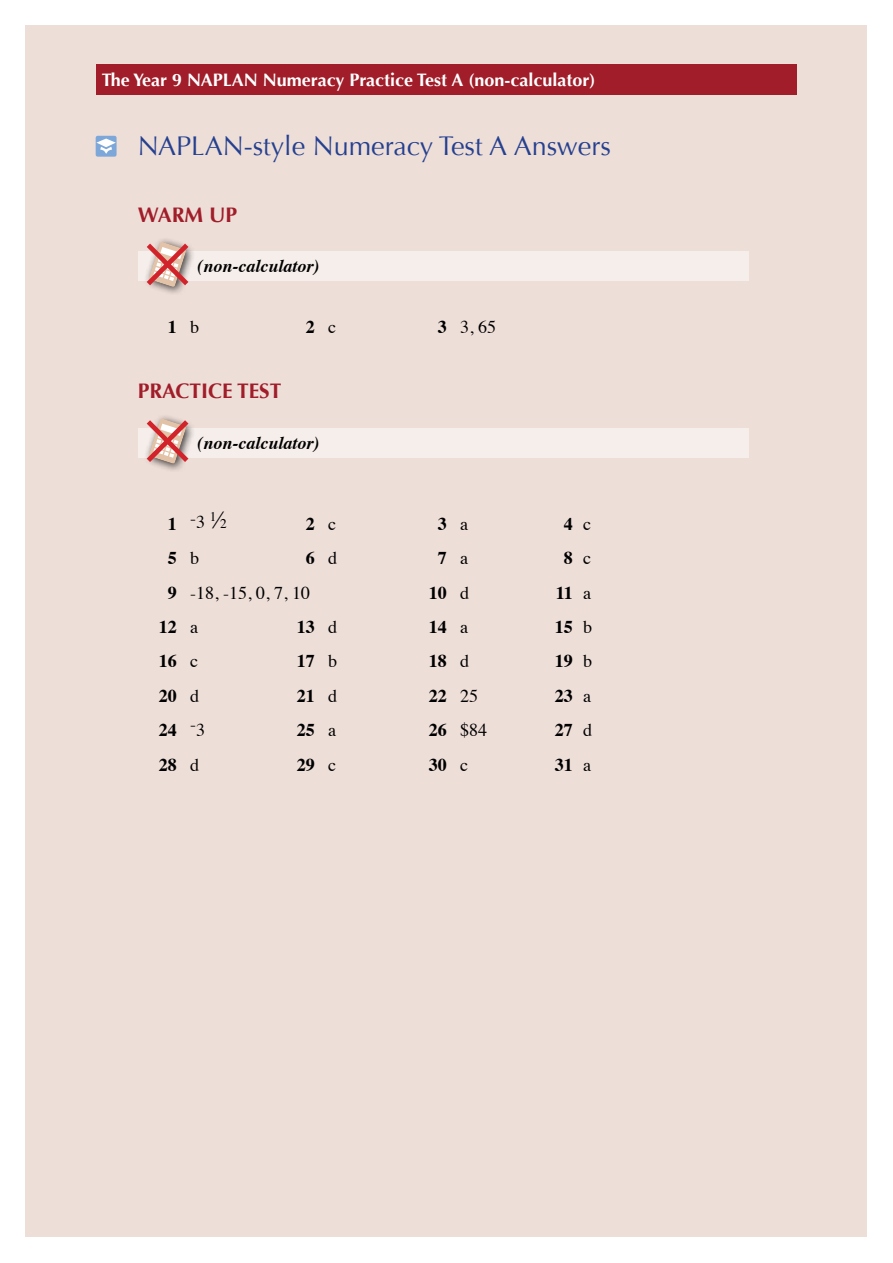
<style>
.page{position:relative;width:893px;height:1263px;background:#fff}
.page>*{position:absolute;margin:0;border:0;box-sizing:border-box;transform-origin:0 0}
.t1{font:27px "Optima";color:#25408f}
.t2{font:700 21px "Optima";color:#a01d29}
.t3{font:700 18px "Times";color:#000}
.t4{font:700 18px "Optima";color:#fff}
.t5{font:italic 700 18px "Times";color:#000}
.t6{font:18px "Times";color:#000}
.s1{font-weight:400}
.s2{font-weight:700}
.s3{font-size:24px}
</style>
<div class="page">
<div style="left:26px;top:26px;width:841px;height:1211px;background:#eeded8"></div>
<div style="left:96px;top:64px;width:700px;height:31px;background:#a01d29"></div>
<svg style="left:96px;top:136px;width:21px;height:21px"></svg>
<div style="left:138px;top:251px;width:611px;height:30px;background:#f6eeeb"></div>
<div style="left:143px;top:237px;width:52px;height:59px;background:#000;opacity:.75"></div>
<svg style="left:147px;top:242px;width:41px;height:45px;background:#d79c96"></svg>
<div style="left:138px;top:428px;width:611px;height:30px;background:#f6eeeb"></div>
<div style="left:143px;top:414px;width:52px;height:59px;background:#000;opacity:.75"></div>
<svg style="left:147px;top:419px;width:41px;height:44px;background:#d79c95"></svg>
<p class="t4" style="left:102px;top:70px;width:495px">The Year 9 NAPLAN Numeracy Practice Test A (non-calculator)</p>
<h1 class="t1" style="left:138px;top:130px;width:475px">NAPLAN-style Numeracy Test A Answers</h1>
<p class="t2" style="left:138px;top:202px;width:101px">WARM UP</p>
<p class="t5" style="left:197px;top:249px;width:123px">(non-calculator)</p>
<p class="t3" style="left:168px;top:310px;width:33px">1 <span class="s1">b</span></p>
<p class="t3" style="left:306px;top:310px;width:32px">2 <span class="s1">c</span></p>
<p class="t6" style="left:438px;top:310px;width:60px"><span class="s2">3</span> 3, 65</p>
<p class="t2" style="left:138px;top:379px;width:145px">PRACTICE TEST</p>
<p class="t5" style="left:197px;top:426px;width:123px">(non-calculator)</p>
<p class="t6" style="left:168px;top:503px;width:61px"><span class="s2">1</span> -3 <sup>1</sup><span class="s3">⁄</span><sub>2</sub></p>
<p class="t3" style="left:306px;top:507px;width:32px">2 <span class="s1">c</span></p>
<p class="t3" style="left:438px;top:507px;width:32px">3 <span class="s1">a</span></p>
<p class="t3" style="left:564px;top:507px;width:29px">4 <span class="s1">c</span></p>
<p class="t3" style="left:168px;top:541px;width:33px">5 <span class="s1">b</span></p>
<p class="t3" style="left:306px;top:541px;width:33px">6 <span class="s1">d</span></p>
<p class="t3" style="left:438px;top:541px;width:32px">7 <span class="s1">a</span></p>
<p class="t3" style="left:564px;top:541px;width:29px">8 <span class="s1">c</span></p>
<p class="t6" style="left:168px;top:576px;width:144px"><span class="s2">9</span> -18, -15, 0, 7, 10</p>
<p class="t3" style="left:429px;top:575px;width:42px">10 <span class="s1">d</span></p>
<p class="t3" style="left:556px;top:575px;width:37px">11 <span class="s1">a</span></p>
<p class="t3" style="left:159px;top:610px;width:41px">12 <span class="s1">a</span></p>
<p class="t3" style="left:297px;top:610px;width:42px">13 <span class="s1">d</span></p>
<p class="t3" style="left:429px;top:610px;width:41px">14 <span class="s1">a</span></p>
<p class="t3" style="left:555px;top:610px;width:39px">15 <span class="s1">b</span></p>
<p class="t3" style="left:159px;top:644px;width:41px">16 <span class="s1">c</span></p>
<p class="t3" style="left:297px;top:644px;width:42px">17 <span class="s1">b</span></p>
<p class="t3" style="left:429px;top:644px;width:42px">18 <span class="s1">d</span></p>
<p class="t3" style="left:555px;top:644px;width:39px">19 <span class="s1">b</span></p>
<p class="t3" style="left:159px;top:678px;width:42px">20 <span class="s1">d</span></p>
<p class="t3" style="left:297px;top:678px;width:42px">21 <span class="s1">d</span></p>
<p class="t3" style="left:429px;top:678px;width:51px">22 <span class="s1">25</span></p>
<p class="t3" style="left:555px;top:678px;width:38px">23 <span class="s1">a</span></p>
<p class="t3" style="left:159px;top:713px;width:48px">24 <sup>-</sup><span class="s1">3</span></p>
<p class="t3" style="left:297px;top:713px;width:41px">25 <span class="s1">a</span></p>
<p class="t6" style="left:429px;top:713px;width:60px"><span class="s2">26</span> $84</p>
<p class="t3" style="left:555px;top:713px;width:39px">27 <span class="s1">d</span></p>
<p class="t3" style="left:159px;top:747px;width:42px">28 <span class="s1">d</span></p>
<p class="t3" style="left:297px;top:747px;width:41px">29 <span class="s1">c</span></p>
<p class="t3" style="left:429px;top:747px;width:41px">30 <span class="s1">c</span></p>
<p class="t3" style="left:555px;top:747px;width:38px">31 <span class="s1">a</span></p>
</div>
